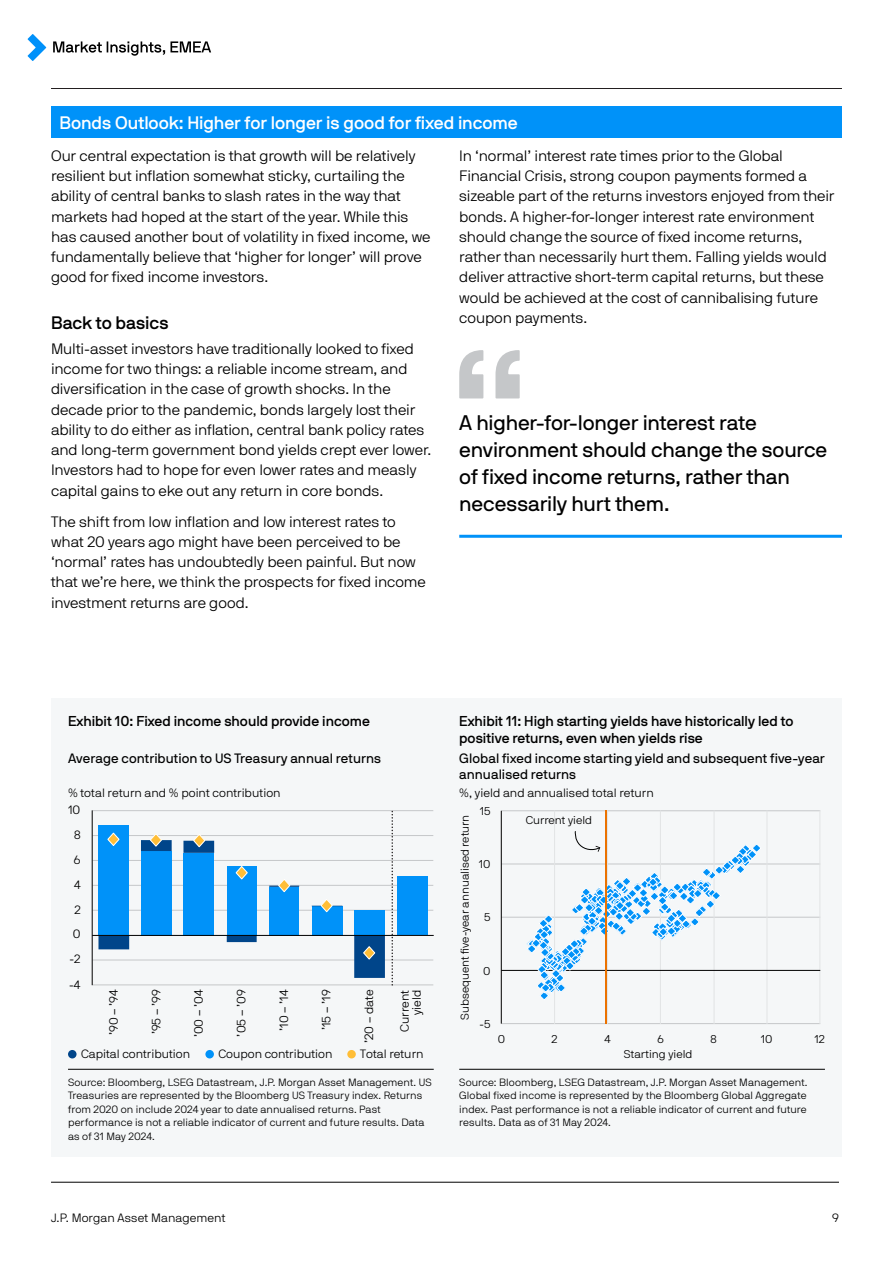
<style>
.page{position:relative;width:893px;height:1263px;background:#fff}
.page>*{position:absolute;margin:0;border:0;box-sizing:border-box;transform-origin:0 0}
.t1{font:21px/27px "JPMAM Pro Reg";letter-spacing:-.01em;color:#000}
.Subhead_-_12_15_White{font:18px "JPMAM Pro Med";letter-spacing:-.005em;color:#fff}
.Subhead_-_14_16{font:18px "JPMAM Pro Med";letter-spacing:-.005em;color:#000}
.Body_Light_-_10_13{font:15px/20.2px "JPMAM Pro Lig";letter-spacing:-.005em;color:#000}
.Body_Light__after_subhead__-_10_13{font:15px/20.2px "JPMAM Pro Lig";letter-spacing:-.005em;color:#000}
.Chart_Commentary_-_10_13{font:14.25px/17.1px "JPMAM Pro Med";color:#000}
.Chart_Title_-_8_9{font:13.5px/16.2px "JPMAM Pro Reg";letter-spacing:.005em;color:#000}
.Chart_Sub-Title_-_8_9{font:12px/12px "JPMAM Pro Lig";color:#000;text-align:right}
.t2{font:11.4px "JPMAM Pro Lig";color:#000}
.t3{font:11.25px "JPMAM Pro Lig";color:#000}
.Source_with_Score_-_7_9{font:10.5px/13.5px "JPMAM Pro Lig";letter-spacing:.01em;color:#000}
</style>
<div class="page">
<hr style="left:51px;top:1182px;width:788px;height:1px;background:#000">
<hr style="left:51px;top:88px;width:791px;height:1px;background:#231f20">
<svg style="left:28px;top:34px;width:18px;height:27px"></svg>
<svg style="left:53px;top:41px;width:158px;height:15px"></svg>
<hr style="left:459px;top:535px;width:383px;height:3px;background:#0092f9">
<svg style="left:459px;top:350px;width:61px;height:48px"></svg>
<div style="left:51px;top:106px;width:791px;height:32px;background:#0092f9"></div>
<div style="left:51px;top:698px;width:791px;height:459px;background:#f5f7f8"></div>
<div style="left:68px;top:1050px;width:9px;height:8px;background:#00458a;border-radius:50%"></div>
<div style="left:205px;top:1050px;width:9px;height:8px;background:#0092f9;border-radius:50%"></div>
<div style="left:347px;top:1050px;width:9px;height:8px;background:#ffbe37;border-radius:50%"></div>
<hr style="left:93px;top:984px;width:340px;height:1px;background:#c5c7c9">
<hr style="left:93px;top:960px;width:340px;height:1px;background:#c5c7c9">
<hr style="left:93px;top:910px;width:340px;height:1px;background:#c5c7c9">
<hr style="left:93px;top:885px;width:340px;height:1px;background:#c5c7c9">
<hr style="left:93px;top:860px;width:340px;height:1px;background:#c5c7c9">
<hr style="left:93px;top:835px;width:340px;height:1px;background:#c5c7c9">
<hr style="left:93px;top:810px;width:340px;height:1px;background:#c5c7c9">
<div style="left:397px;top:876px;width:30px;height:59px;background:#0092f9"></div>
<div style="left:98px;top:825px;width:31px;height:110px;background:#0092f9"></div>
<hr style="left:92px;top:810px;width:1px;height:175px;background:#000">
<hr style="left:92px;top:935px;width:342px;height:1px;background:#000">
<svg style="left:98px;top:833px;width:287px;height:145px"></svg>
<svg style="left:391px;top:810px;width:2px;height:175px"></svg>
<hr style="left:501px;top:1023px;width:319px;height:1px;background:#c5c7c9">
<hr style="left:501px;top:917px;width:319px;height:1px;background:#c5c7c9">
<hr style="left:501px;top:864px;width:319px;height:1px;background:#c5c7c9">
<hr style="left:501px;top:810px;width:319px;height:1px;background:#c5c7c9">
<hr style="left:767px;top:810px;width:1px;height:214px;background:#e2e4e5">
<hr style="left:819px;top:810px;width:1px;height:214px;background:#e2e4e5">
<hr style="left:501px;top:811px;width:1px;height:212px;background:#000">
<hr style="left:501px;top:970px;width:319px;height:1px;background:#000">
<svg style="left:526px;top:810px;width:235px;height:214px"></svg>
<hr style="left:68px;top:1069px;width:366px;height:1px;background:#000">
<hr style="left:459px;top:1069px;width:366px;height:1px;background:#000">
<h4 class="Subhead_-_12_15_White" style="left:60px;top:113px;width:460px">Bonds Outlook: Higher for longer is good for fixed income</h4>
<p class="Body_Light_-_10_13" style="left:51px;top:145px;width:381px">Our central expectation is that growth will be relatively resilient but inflation somewhat sticky, curtailing the ability of central banks to slash rates in the way that markets had hoped at the start of the year. While this has caused another bout of volatility in fixed income, we fundamentally believe that ‘higher for longer’ will prove good for fixed income investors.</p>
<h4 class="Subhead_-_14_16" style="left:51px;top:313px;width:119px">Back to basics</h4>
<p class="Body_Light__after_subhead__-_10_13" style="left:51px;top:338px;width:382px">Multi-asset investors have traditionally looked to fixed income for two things: a reliable income stream, and diversification in the case of growth shocks. In the decade prior to the pandemic, bonds largely lost their ability to do either as inflation, central bank policy rates and long-term government bond yields crept ever lower.<br>Investors had to hope for even lower rates and measly capital gains to eke out any return in core bonds.</p>
<p class="Body_Light_-_10_13" style="left:51px;top:511px;width:376px">The shift from low inflation and low interest rates to what 20 years ago might have been perceived to be ‘normal’ rates has undoubtedly been painful. But now that we’re here, we think the prospects for fixed income investment returns are good.</p>
<p class="Body_Light_-_10_13" style="left:459px;top:145px;width:377px">In ‘normal’ interest rate times prior to the Global Financial Crisis, strong coupon payments formed a sizeable part of the returns investors enjoyed from their bonds. A higher-for-longer interest rate environment should change the source of fixed income returns, rather than necessarily hurt them. Falling yields would deliver attractive short-term capital returns, but these would be achieved at the cost of cannibalising future coupon payments.</p>
<p class="t1" style="left:459px;top:409px;width:370px">A higher-for-longer interest rate environment should change the source of fixed income returns, rather than necessarily hurt them.</p>
<p class="Chart_Commentary_-_10_13" style="left:68px;top:713px;width:303px">Exhibit 10: Fixed income should provide income</p>
<p class="Chart_Commentary_-_10_13" style="left:459px;top:713px;width:336px">Exhibit 11: High starting yields have historically led to positive returns, even when yields rise</p>
<p class="Chart_Title_-_8_9" style="left:68px;top:750px;width:315px">Average contribution to US Treasury annual returns</p>
<p class="Chart_Title_-_8_9" style="left:459px;top:750px;width:367px">Global fixed income starting yield and subsequent five-year annualised returns</p>
<p class="Chart_Sub-Title_-_8_9" style="left:68px;top:787px;width:214px">% total return and % point contribution</p>
<p class="Chart_Sub-Title_-_8_9" style="left:459px;top:787px;width:196px">%, yield and annualised total return</p>
<p class="Chart_Sub-Title_-_8_9" style="left:68px;top:804px;width:14px">10</p>
<p class="Chart_Sub-Title_-_8_9" style="left:74px;top:828px;width:8px">8</p>
<p class="Chart_Sub-Title_-_8_9" style="left:74px;top:853px;width:8px">6</p>
<p class="Chart_Sub-Title_-_8_9" style="left:74px;top:878px;width:8px">4</p>
<p class="Chart_Sub-Title_-_8_9" style="left:74px;top:903px;width:8px">2</p>
<p class="Chart_Sub-Title_-_8_9" style="left:73px;top:928px;width:9px">0</p>
<p class="Chart_Sub-Title_-_8_9" style="left:69px;top:953px;width:13px">-2</p>
<p class="Chart_Sub-Title_-_8_9" style="left:69px;top:978px;width:13px">-4</p>
<p class="Chart_Sub-Title_-_8_9" style="left:108px;top:1035px;width:47px;rotate:-90deg">’90 – ’94</p>
<p class="Chart_Sub-Title_-_8_9" style="left:150px;top:1034px;width:46px;rotate:-90deg">’95 – ’99</p>
<p class="Chart_Sub-Title_-_8_9" style="left:193px;top:1037px;width:49px;rotate:-90deg">’00 – ’04</p>
<p class="Chart_Sub-Title_-_8_9" style="left:235px;top:1036px;width:48px;rotate:-90deg">’05 – ’09</p>
<p class="Chart_Sub-Title_-_8_9" style="left:278px;top:1031px;width:43px;rotate:-90deg">’10 – ’14</p>
<p class="Chart_Sub-Title_-_8_9" style="left:320px;top:1030px;width:42px;rotate:-90deg">’15 – ’19</p>
<p class="Chart_Sub-Title_-_8_9" style="left:363px;top:1043px;width:55px;rotate:-90deg">’20 – date</p>
<p class="Chart_Sub-Title_-_8_9" style="left:399px;top:1032px;width:44px;rotate:-90deg">Current yield</p>
<p class="Chart_Sub-Title_-_8_9" style="left:81px;top:1048px;width:111px">Capital contribution</p>
<p class="Chart_Sub-Title_-_8_9" style="left:218px;top:1048px;width:115px">Coupon contribution</p>
<p class="Chart_Sub-Title_-_8_9" style="left:360px;top:1048px;width:65px">Total return</p>
<p class="t2" style="left:458px;top:1019px;width:206px;rotate:-90deg">Subsequent five-year annualised return</p>
<p class="t3" style="left:480px;top:804px;width:12px">15</p>
<p class="t3" style="left:479px;top:858px;width:13px">10</p>
<p class="t3" style="left:484px;top:911px;width:8px">5</p>
<p class="t3" style="left:483px;top:964px;width:9px">0</p>
<p class="t3" style="left:480px;top:1017px;width:12px">-5</p>
<p class="t3" style="left:526px;top:813px;width:68px">Current yield</p>
<p class="t3" style="left:498px;top:1032px;width:9px">0</p>
<p class="t3" style="left:551px;top:1032px;width:7px">2</p>
<p class="t3" style="left:604px;top:1032px;width:8px">4</p>
<p class="t3" style="left:657px;top:1032px;width:8px">6</p>
<p class="t3" style="left:711px;top:1032px;width:8px">8</p>
<p class="t3" style="left:761px;top:1032px;width:13px">10</p>
<p class="t3" style="left:815px;top:1032px;width:12px">12</p>
<p class="t3" style="left:624px;top:1048px;width:70px">Starting yield</p>
<p class="Source_with_Score_-_7_9" style="left:68px;top:1075px;width:365px">Source: Bloomberg, LSEG Datastream, J.P. Morgan Asset Management. US Treasuries are represented by the Bloomberg US Treasury index. Returns from 2020 on include 2024 year to date annualised returns. Past performance is not a reliable indicator of current and future results. Data as of 31 May 2024.</p>
<p class="Source_with_Score_-_7_9" style="left:459px;top:1075px;width:350px;text-align:justify">Source: Bloomberg, LSEG Datastream, J.P. Morgan Asset Management.<br>Global fixed income is represented by the Bloomberg Global Aggregate index. Past performance is not a reliable indicator of current and future results. Data as of 31 May 2024.</p>
<p class="Chart_Sub-Title_-_8_9" style="left:51px;top:1212px;width:176px">J.P. Morgan Asset Management</p>
<p class="Chart_Sub-Title_-_8_9" style="left:832px;top:1212px;width:8px">9</p>
</div>
